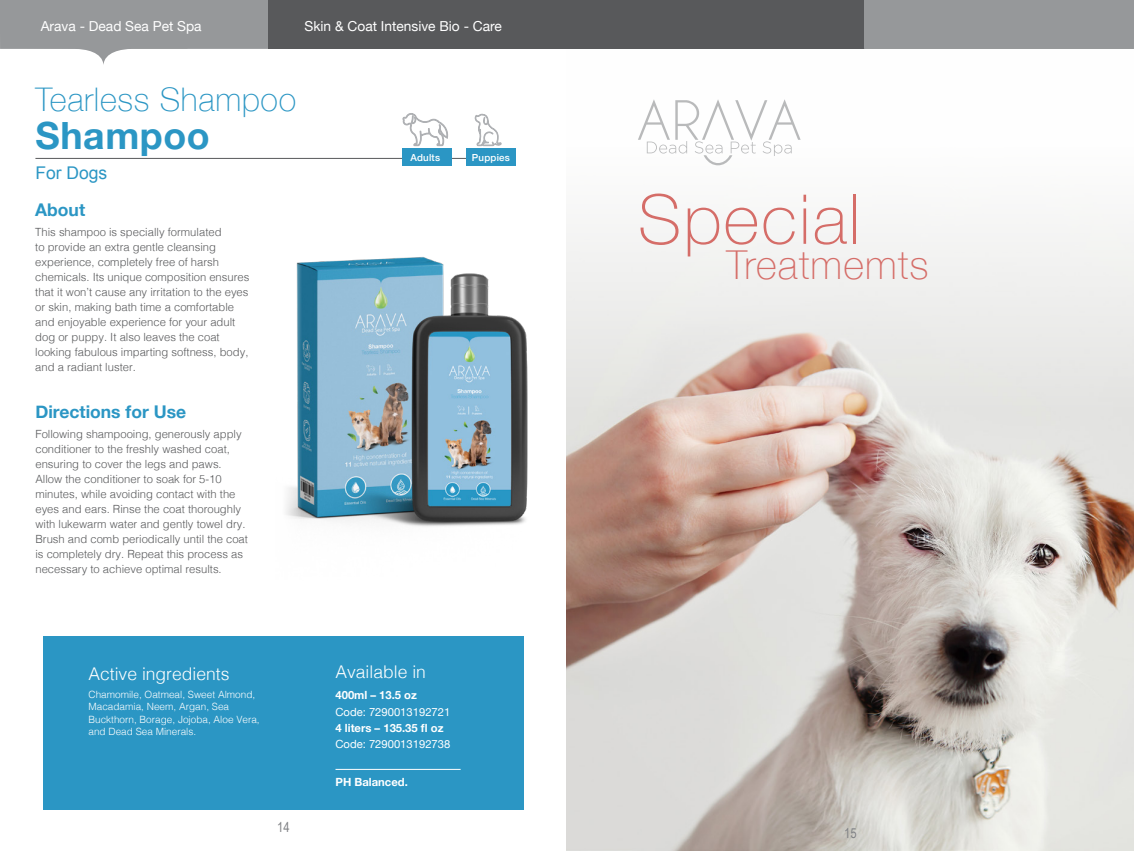
<style>
.page{position:relative;width:1134px;height:851px;background:#fff}
.page>*{position:absolute;margin:0;border:0;box-sizing:border-box;transform-origin:0 0}
.t1{font:100 68.75px "Helvetica Neue";letter-spacing:.03em;color:#d56d68}
.t2{font:100 39.75px "Helvetica Neue";letter-spacing:.03em;color:#d56d68}
.t3{font:700 37.5px "Helvetica Neue";letter-spacing:.015em;color:#2b96c4}
.t4{font:100 32.5px "Helvetica Neue";letter-spacing:.02em;color:#2b96c4}
.t5{font:300 17.5px "Helvetica";color:#fff}
.t6{font:700 17.5px "Helvetica Neue";color:#2b96c4}
.t7{font:17.5px "Arial";color:#2b96c4}
.t8{font:13.75px "Helvetica Neue";color:#fff}
.t9{font:13.75px "Arial Narrow";color:#808285}
.t10{font:300 11.25px/15px "Helvetica";color:#58595b}
.t11{font:700 11.25px "Helvetica Neue";color:#fff}
.t12{font:11.25px "Helvetica Neue";color:#fff}
.t13{font:300 10px/12.5px "Helvetica";color:#fff}
.t14{font:500 9.75px "Helvetica Neue";letter-spacing:.02em;color:#fff}
</style>
<div class="page">
<hr style="left:35px;top:158px;width:480px;height:1px;background:#58595b">
<img style="left:286px;top:227px;width:281px;height:353px">
<div style="left:43px;top:636px;width:480px;height:173px;background:#2b96c4"></div>
<svg style="left:402px;top:113px;width:46px;height:34px"></svg>
<div style="left:466px;top:148px;width:49px;height:18px;background:#2b96c4"></div>
<div style="left:402px;top:148px;width:49px;height:18px;background:#2b96c4"></div>
<svg style="left:474px;top:113px;width:28px;height:34px"></svg>
<hr style="left:335px;top:769px;width:126px;height:1px;background:#fff">
<img style="left:567px;top:165px;width:567px;height:685px">
<svg style="left:638px;top:99px;width:163px;height:66px"></svg>
<svg style="left:0;top:0;width:1134px;height:65px;fill:#96989a"></svg>
<div style="left:268px;top:0;width:596px;height:49px;background:#58595b"></div>
<p class="t8" style="left:41px;top:16px;width:162px">Arava - Dead Sea Pet Spa</p>
<p class="t8" style="left:304px;top:16px;width:199px">Skin &amp; Coat Intensive Bio - Care</p>
<h3 class="t4" style="left:35px;top:75px;width:262px">Tearless Shampoo</h3>
<h3 class="t3" style="left:35px;top:106px;width:176px">Shampoo</h3>
<h3 class="t7" style="left:35px;top:162px;width:73px">For Dogs</h3>
<h3 class="t6" style="left:35px;top:196px;width:51px">About</h3>
<p class="t10" style="left:35px;top:224px;width:216px">This shampoo is specially formulated<br>to provide an extra gentle cleansing experience, completely free of harsh chemicals. Its unique composition ensures that it won’t cause any irritation to the eyes or skin, making bath time a comfortable and enjoyable experience for your adult dog or puppy. It also leaves the coat looking fabulous imparting softness, body, and a radiant luster.</p>
<h3 class="t6" style="left:35px;top:397px;width:152px">Directions for Use</h3>
<p class="t10" style="left:35px;top:425px;width:214px">Following shampooing, generously apply conditioner to the freshly washed coat, ensuring to cover the legs and paws.<br>Allow the conditioner to soak for 5-10 minutes, while avoiding contact with the eyes and ears. Rinse the coat thoroughly with lukewarm water and gently towel dry.<br>Brush and comb periodically until the coat is completely dry. Repeat this process as necessary to achieve optimal results.</p>
<h3 class="t5" style="left:88px;top:658px;width:143px">Active ingredients</h3>
<p class="t13" style="left:88px;top:687px;width:173px">Chamomile, Oatmeal, Sweet Almond,<br>Macadamia, Neem, Argan, Sea<br>Buckthorn, Borage, Jojoba, Aloe Vera, and Dead Sea Minerals.</p>
<p class="t9" style="left:277px;top:816px;width:14px">14</p>
<p class="t14" style="left:410px;top:149px;width:31px">Adults</p>
<p class="t14" style="left:472px;top:149px;width:39px">Puppies</p>
<h3 class="t5" style="left:335px;top:657px;width:92px">Available in</h3>
<p class="t11" style="left:335px;top:686px;width:83px">400ml – 13.5 oz</p>
<p class="t12" style="left:335px;top:703px;width:116px">Code: 7290013192721</p>
<p class="t11" style="left:335px;top:719px;width:110px">4 liters – 135.35 fl oz</p>
<p class="t12" style="left:335px;top:736px;width:116px">Code: 7290013192738</p>
<p class="t11" style="left:335px;top:772px;width:74px">PH Balanced.</p>
<h1 class="t1" style="left:638px;top:167px;width:224px">Special</h1>
<h2 class="t2" style="left:726px;top:235px;width:204px">Treatmemts</h2>
<p class="t9" style="left:844px;top:822px;width:14px">15</p>
</div>
